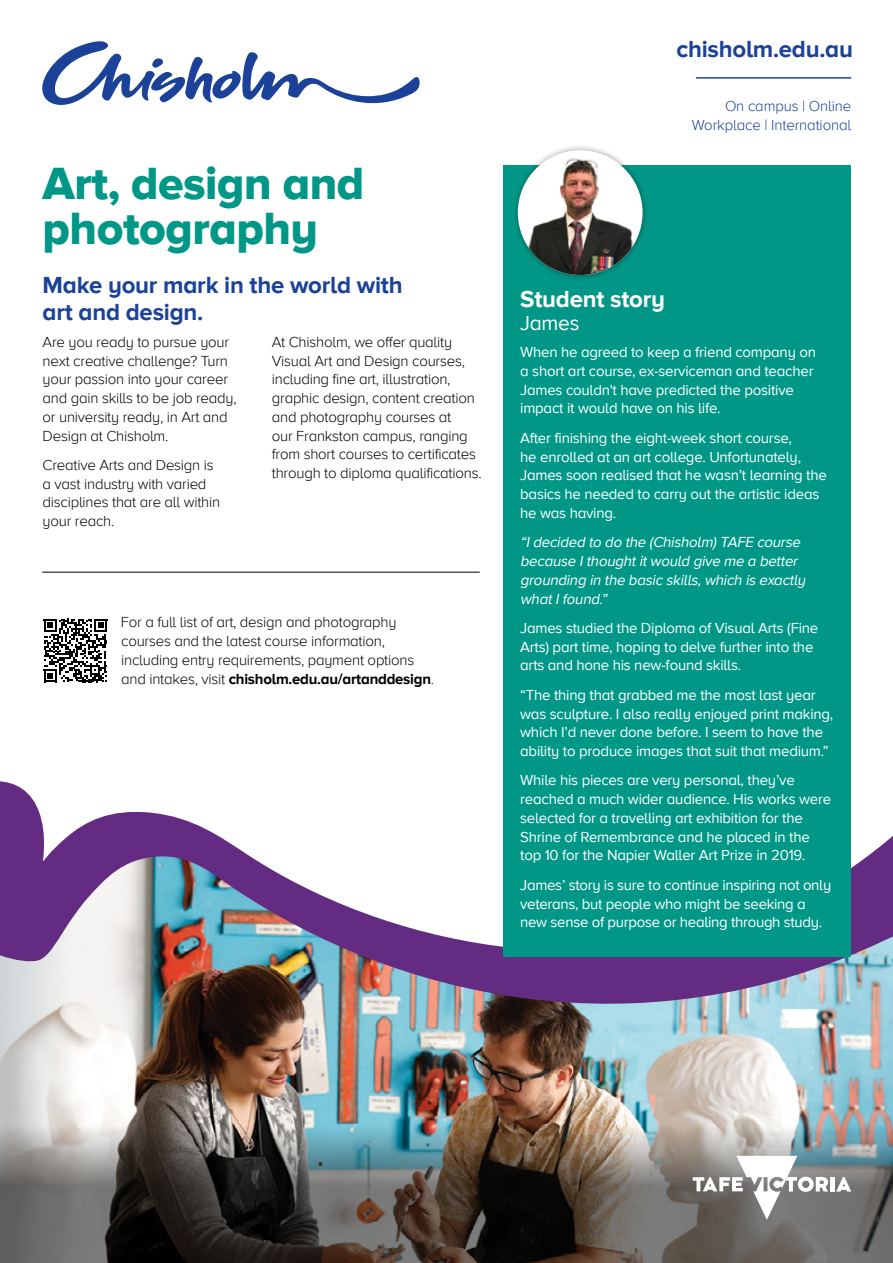
<style>
.page{position:relative;width:893px;height:1263px;background:#fff}
.page>*{position:absolute;margin:0;border:0;box-sizing:border-box;transform-origin:0 0}
.Heading_1{font:46.5px/45px "Proxima Nova A Extrabld";letter-spacing:-.01em;color:#009787}
.Intro{font:700 24px/27px "Proxima Nova A";letter-spacing:-.01em;color:#1b4298}
.Chisholm_url{font:700 24px "Proxima Nova A";letter-spacing:-.01em;color:#1b4298}
.Student_story{font:700 24px "Proxima Nova A";letter-spacing:-.01em;color:#fff}
.Student_story-2{font:21px "Proxima Nova A";letter-spacing:-.015em;color:#fff}
.Body_text_white{font:15px/18.8px "Proxima Nova A";letter-spacing:-.015em;color:#fff}
.Body_text_black{font:300 15px/18.8px "Proxima Nova A";letter-spacing:-.015em;color:#000}
.Body_text_white-2{font:italic 15px/18.8px "Proxima Nova A";color:#fff}
.Mode_of_study_details{font:300 15px/18.8px "Proxima Nova A";letter-spacing:-.01em;color:#1b4298;text-align:right}
.s1{font-weight:700}
</style>
<div class="page">
<svg style="left:42px;top:41px;width:378px;height:64px"></svg>
<hr style="left:696px;top:77px;width:155px;height:2px;background:#1b4298">
<hr style="left:42px;top:572px;width:438px;height:1px;background:#000">
<svg style="left:44px;top:619px;width:63px;height:63px"></svg>
<img style="left:0;top:1027px;width:893px;height:63px">
<img style="left:0;top:769px;width:893px;height:258px">
<img style="left:0;top:1090px;width:893px;height:173px">
<div style="left:503px;top:165px;width:347px;height:792px;background:#009787"></div>
<div style="left:512px;top:144px;width:137px;height:137px;background:#000;opacity:.35"></div>
<img style="left:518px;top:155px;width:125px;height:120px">
<div style="left:830px;top:1177px;width:5px;height:14px;background:#fff"></div>
<svg style="left:836px;top:1177px;width:15px;height:14px"></svg>
<svg style="left:693px;top:1156px;width:135px;height:64px"></svg>
<h1 class="Heading_1" style="left:43px;top:162px;width:323px">Art, design and photography</h1>
<p class="Intro" style="left:43px;top:272px;width:362px">Make your mark in the world with art and design.</p>
<p class="Body_text_black" style="left:43px;top:333px;width:196px">Are you ready to pursue your next creative challenge? Turn your passion into your career and gain skills to be job ready, or university ready, in Art and<br>Design at Chisholm.</p>
<p class="Body_text_black" style="left:43px;top:456px;width:179px">Creative Arts and Design is a vast industry with varied disciplines that are all within your reach.</p>
<p class="Body_text_black" style="left:272px;top:333px;width:211px">At Chisholm, we offer quality<br>Visual Art and Design courses, including fine art, illustration, graphic design, content creation and photography courses at<br>our Frankston campus, ranging from short courses to certificates through to diploma qualifications.</p>
<p class="Body_text_black" style="left:121px;top:613px;width:315px">For a full list of art, design and photography courses and the latest course information, including entry requirements, payment options and intakes, visit <span class="s1">chisholm.edu.au/artanddesign</span>.</p>
<p class="Chisholm_url" style="left:676px;top:35px;width:178px">chisholm.edu.au</p>
<p class="Mode_of_study_details" style="left:692px;top:97px;width:161px">On campus | Online<br>Workplace | International</p>
<h2 class="Student_story" style="left:520px;top:286px;width:146px">Student story</h2>
<h2 class="Student_story-2" style="left:520px;top:311px;width:61px">James</h2>
<p class="Body_text_white" style="left:520px;top:343px;width:297px">When he agreed to keep a friend company on a short art course, ex-serviceman and teacher James couldn't have predicted the positive impact it would have on his life.</p>
<p class="Body_text_white" style="left:520px;top:429px;width:308px">After finishing the eight-week short course,<br>he enrolled at an art college. Unfortunately, James soon realised that he wasn’t learning the basics he needed to carry out the artistic ideas he was having.</p>
<p class="Body_text_white-2" style="left:520px;top:533px;width:290px">“Idecided to do the (Chisholm)TAFE course because Ithoughtitwould give me a better grounding in the basic skills,which is exactly whatIfound.”</p>
<p class="Body_text_white" style="left:520px;top:619px;width:300px">James studied the Diploma of Visual Arts (Fine<br>Arts) part time, hoping to delve further into the arts and hone his new-found skills.</p>
<p class="Body_text_white" style="left:520px;top:686px;width:315px">“The thing that grabbed me the most last year was sculpture. I also really enjoyed print making, which I’d never done before. I seem to have the ability to produce images that suit that medium.”</p>
<p class="Body_text_white" style="left:520px;top:771px;width:313px">While his pieces are very personal, they’ve reached a much wider audience. His works were selected for a travelling art exhibition for the Shrine of Remembrance and he placed in the top 10 for the Napier Waller Art Prize in 2019.</p>
<p class="Body_text_white" style="left:520px;top:876px;width:313px">James’ story is sure to continue inspiring not only veterans, but people who might be seeking a new sense of purpose or healing through study.</p>
</div>
